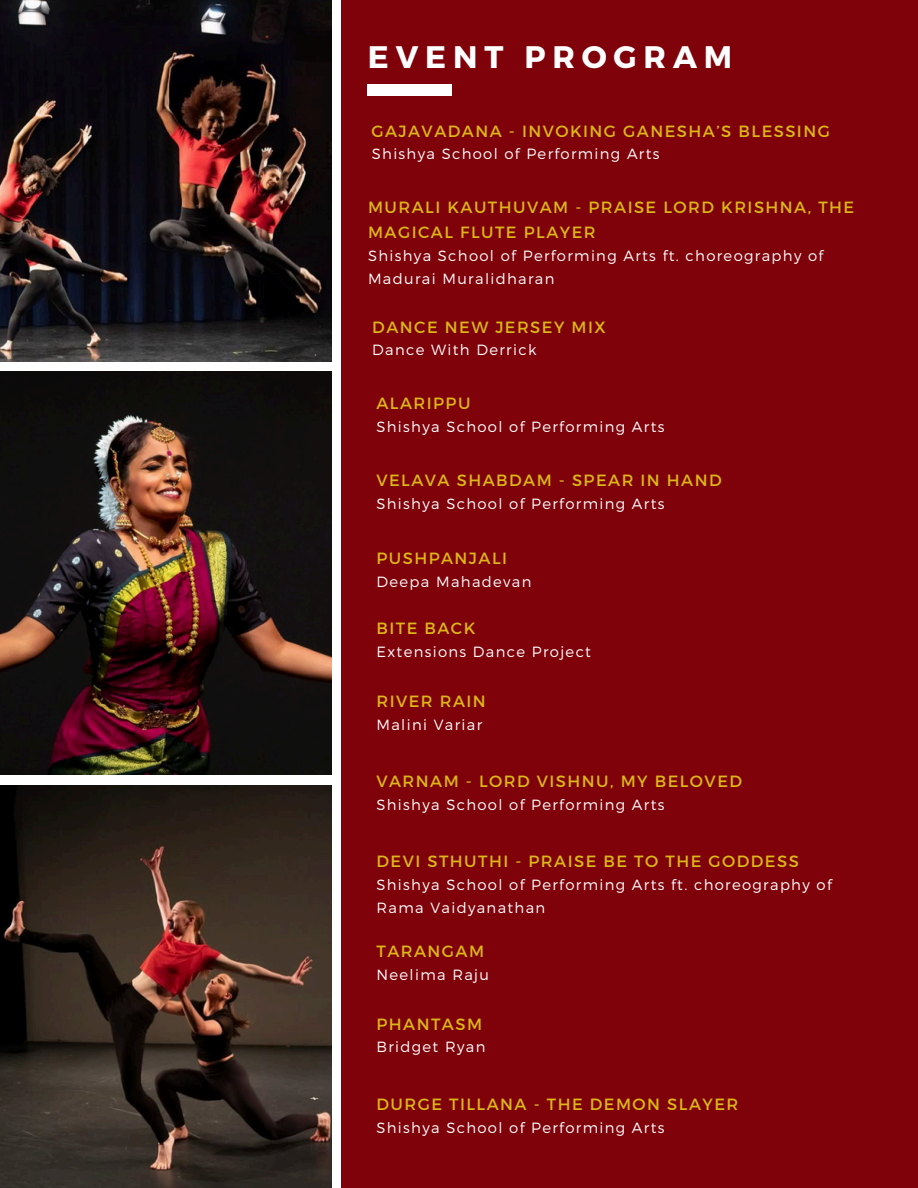
<style>
.page{position:relative;width:918px;height:1188px;background:#fff}
.page>*{position:absolute;margin:0;border:0;box-sizing:border-box;transform-origin:0 0}
.t1{font:700 31.2px "Montserrat";letter-spacing:.22em;color:#fff}
.t2{font:16.35px/24.8px "Montserrat";letter-spacing:.09em;color:#dbb718}
.t3{font:300 14.85px/23.2px "Montserrat";letter-spacing:.09em;color:#fff}
</style>
<div class="page">
<img style="left:0;top:371px;width:332px;height:403px">
<img style="left:0;top:785px;width:332px;height:403px">
<img style="left:0;top:0;width:332px;height:361px">
<div style="left:341px;top:0;width:577px;height:1188px;background:#7f020a"></div>
<div style="left:367px;top:84px;width:85px;height:11px;background:#fff"></div>
<p class="t1" style="left:368px;top:36px;width:366px">EVENT PROGRAM</p>
<h1 class="t2" style="left:371px;top:118px;width:460px">GAJAVADANA - INVOKING GANESHA’S BLESSING</h1>
<h2 class="t3" style="left:372px;top:141px;width:289px">Shishya School of Performing Arts</h2>
<p class="t2" style="left:368px;top:194px;width:488px">MURALI KAUTHUVAM - PRAISE LORD KRISHNA, THE<br>MAGICAL FLUTE PLAYER</p>
<h2 class="t3" style="left:368px;top:243px;width:457px">Shishya School of Performing Arts ft. choreography of<br>Madurai Muralidharan</h2>
<p class="t2" style="left:372px;top:313px;width:235px">DANCE NEW JERSEY MIX</p>
<h2 class="t3" style="left:372px;top:338px;width:166px">Dance With Derrick</h2>
<p class="t2" style="left:376px;top:390px;width:96px">ALARIPPU</p>
<h2 class="t3" style="left:376px;top:415px;width:289px">Shishya School of Performing Arts</h2>
<p class="t2" style="left:376px;top:467px;width:347px">VELAVA SHABDAM - SPEAR IN HAND</p>
<h2 class="t3" style="left:376px;top:491px;width:289px">Shishya School of Performing Arts</h2>
<p class="t2" style="left:376px;top:545px;width:132px">PUSHPANJALI</p>
<h2 class="t3" style="left:376px;top:569px;width:157px">Deepa Mahadevan</h2>
<p class="t2" style="left:376px;top:615px;width:100px">BITE BACK</p>
<h2 class="t3" style="left:376px;top:640px;width:216px">Extensions Dance Project</h2>
<p class="t2" style="left:376px;top:688px;width:111px">RIVER RAIN</p>
<h2 class="t3" style="left:376px;top:712px;width:107px">Malini Variar</h2>
<p class="t2" style="left:376px;top:768px;width:367px">VARNAM - LORD VISHNU, MY BELOVED</p>
<h2 class="t3" style="left:376px;top:792px;width:289px">Shishya School of Performing Arts</h2>
<p class="t2" style="left:376px;top:848px;width:424px">DEVI STHUTHI - PRAISE BE TO THE GODDESS</p>
<h2 class="t3" style="left:376px;top:872px;width:457px">Shishya School of Performing Arts ft. choreography of<br>Rama Vaidyanathan</h2>
<p class="t2" style="left:376px;top:938px;width:109px">TARANGAM</p>
<h2 class="t3" style="left:376px;top:962px;width:114px">Neelima Raju</h2>
<p class="t2" style="left:376px;top:1010px;width:107px">PHANTASM</p>
<h2 class="t3" style="left:376px;top:1035px;width:110px">Bridget Ryan</h2>
<p class="t2" style="left:376px;top:1091px;width:363px">DURGE TILLANA - THE DEMON SLAYER</p>
<h2 class="t3" style="left:376px;top:1115px;width:289px">Shishya School of Performing Arts</h2>
</div>
